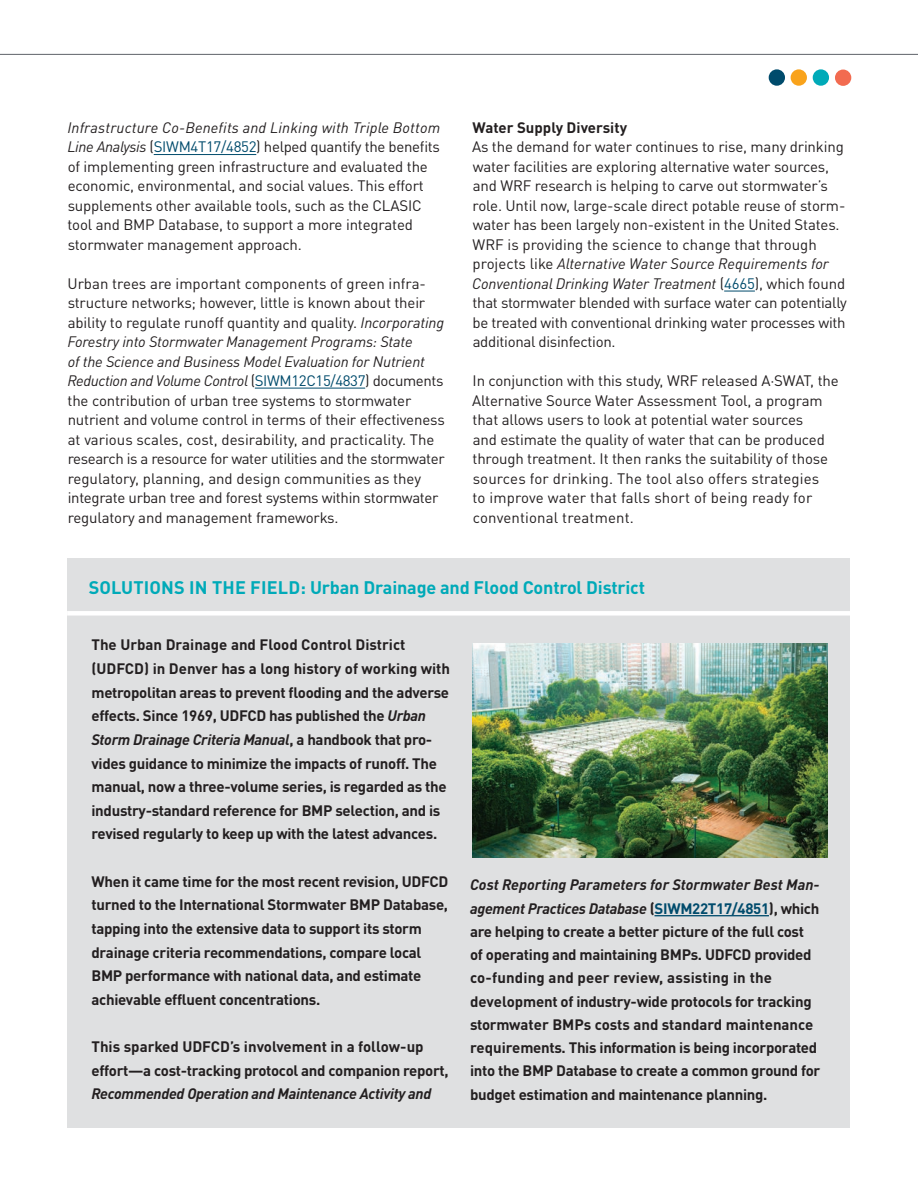
<style>
.page{position:relative;width:918px;height:1188px;background:#fff}
.page>*{position:absolute;margin:0;border:0;box-sizing:border-box;transform-origin:0 0}
.t1{font:700 18px "DIN Pro";letter-spacing:-.01em;color:#00aab8}
.Body{font:15px/19.5px "DIN Pro";letter-spacing:-.01em;color:#231f20}
.Subhead{font:700 15px/23.7px "DIN Pro";letter-spacing:-.02em;color:#231f20}
.Subhead-2{font:700 15px "DIN Pro";color:#231f20}
.s1{font-style:italic}
.s2{color:#004b6c}
</style>
<div class="page">
<div style="left:769px;top:69px;width:16px;height:17px;background:#004b6c;border-radius:50%"></div>
<div style="left:791px;top:69px;width:16px;height:17px;background:#f9a31b;border-radius:50%"></div>
<div style="left:835px;top:70px;width:16px;height:16px;background:#f26b50;border-radius:50%"></div>
<div style="left:813px;top:69px;width:16px;height:17px;background:#00aab8;border-radius:50%"></div>
<hr style="left:0;top:54px;width:918px;height:1px;background:#5f6369">
<div style="left:68px;top:558px;width:782px;height:569px;background:#dfe0e1"></div>
<hr style="left:154px;top:154px;width:102px;height:1px;background:#004b6c">
<hr style="left:255px;top:388px;width:110px;height:1px;background:#004b6c">
<hr style="left:724px;top:291px;width:31px;height:1px;background:#004b6c">
<div style="left:67px;top:611px;width:784px;height:5px;background:#fff"></div>
<img style="left:473px;top:643px;width:355px;height:215px">
<hr style="left:654px;top:915px;width:115px;height:1px;background:#004b6c">
<p class="Body" style="left:67px;top:116px;width:374px"><span class="s1">Infrastructure Co-Benefits and Linking with Triple Bottom Line Analysis</span> (<span class="s2">SIWM4T17/4852</span>) helped quantify the benefits of implementing green infrastructure and evaluated the economic, environmental, and social values. This effort supplements other available tools, such as the CLASIC tool and BMP Database, to support a more integrated stormwater management approach.</p>
<p class="Body" style="left:67px;top:272px;width:379px">Urban trees are important components of green infra&shy;structure networks; however, little is known about their ability to regulate runoff quantity and quality. <span class="s1">Incorporating Forestry into Stormwater Management Programs: State<br>of the Science and Business Model Evaluation for Nutrient Reduction and Volume Control</span> (<span class="s2">SIWM12C15/4837</span>) documents the contribution of urban tree systems to stormwater nutrient and volume control in terms of their effectiveness at various scales, cost, desirability, and practicality. The research is a resource for water utilities and the stormwater regulatory, planning, and design communities as they integrate urban tree and forest systems within stormwater regulatory and management frameworks.</p>
<p class="Subhead-2" style="left:472px;top:115px;width:156px">Water Supply Diversity</p>
<p class="Body" style="left:472px;top:136px;width:376px">As the demand for water continues to rise, many drinking water facilities are exploring alternative water sources, and WRF research is helping to carve out stormwater’s role. Until now, large-scale direct potable reuse of storm&shy;water has been largely non-existent in the United States.<br>WRF is providing the science to change that through projects like <span class="s1">Alternative Water Source Requirements for Conventional Drinking Water Treatment</span> (<span class="s2">4665</span>), which found that stormwater blended with surface water can potentially be treated with conventional drinking water processes with additional disinfection.</p>
<p class="Body" style="left:472px;top:369px;width:368px">In conjunction with this study, WRF released A·SWAT, the Alternative Source Water Assessment Tool, a program that allows users to look at potential water sources<br>and estimate the quality of water that can be produced through treatment. It then ranks the suitability of those sources for drinking. The tool also offers strategies<br>to improve water that falls short of being ready for conventional treatment.</p>
<p class="t1" style="left:89px;top:573px;width:558px">SOLUTIONS IN THE FIELD: Urban Drainage and Flood Control District</p>
<p class="Subhead" style="left:91px;top:631px;width:360px">The Urban Drainage and Flood Control District (UDFCD) in Denver has a long history of working with metropolitan areas to prevent flooding and the adverse effects. Since 1969, UDFCD has published the <span class="s1">Urban Storm Drainage Criteria Manual</span>, a handbook that pro&shy;vides guidance to minimize the impacts of runoff. The manual, now a three-volume series, is regarded as the industry-standard reference for BMP selection, and is revised regularly to keep up with the latest advances.</p>
<p class="Subhead" style="left:91px;top:868px;width:358px">When it came time for the most recent revision, UDFCD turned to the International Stormwater BMP Database, tapping into the extensive data to support its storm drainage criteria recommendations, compare local BMP performance with national data, and estimate achievable effluent concentrations.</p>
<p class="Subhead" style="left:91px;top:1033px;width:359px">This sparked UDFCD’s involvement in a follow-up effort—a cost-tracking protocol and companion report,<br><span class="s1">Recommended Operation and Maintenance Activity and</span></p>
<p class="Subhead" style="left:470px;top:872px;width:352px;line-height:23.2px"><span class="s1">Cost Reporting Parameters for Stormwater Best Man&shy;agement Practices Database</span> (<span class="s2">SIWM22T17/4851</span>), which are helping to create a better picture of the full cost of operating and maintaining BMPs. UDFCD provided co-funding and peer review, assisting in the development of industry-wide protocols for tracking stormwater BMPs costs and standard maintenance requirements. This information is being incorporated into the BMP Database to create a common ground for budget estimation and maintenance planning.</p>
</div>
